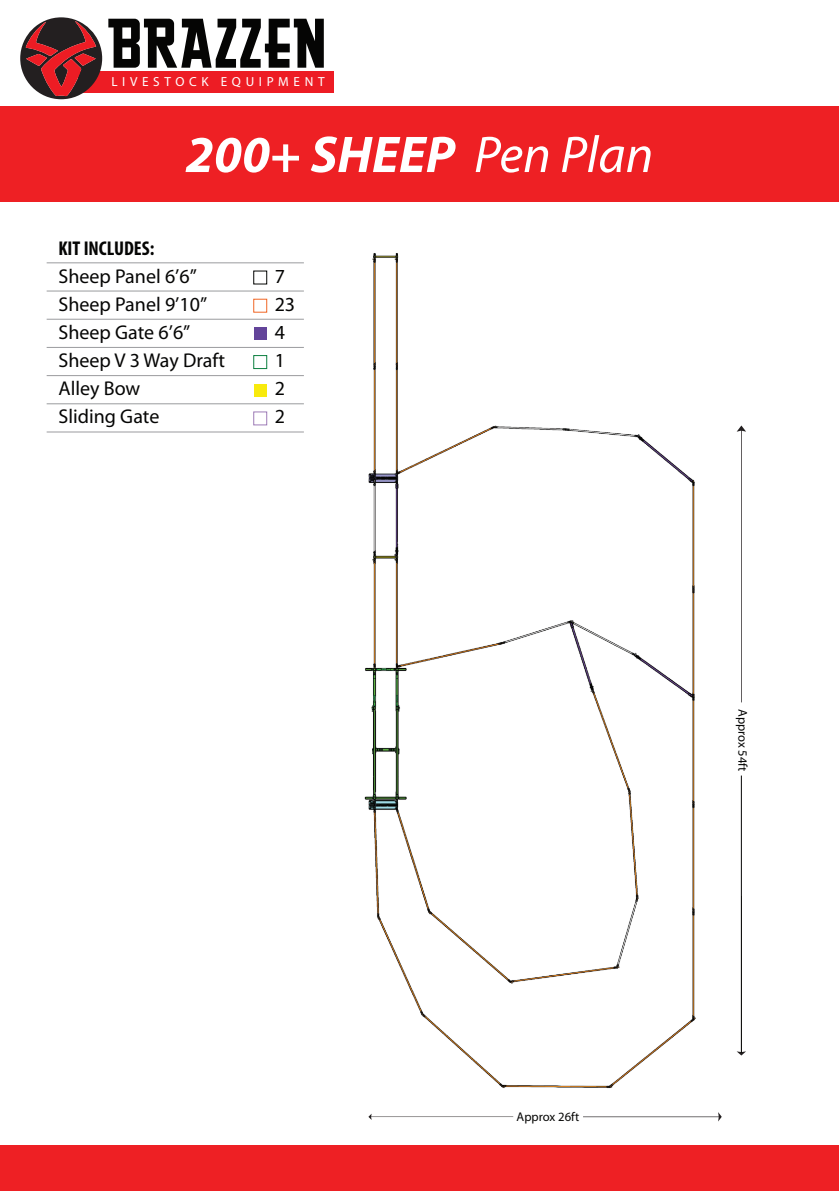
<style>
.page{position:relative;width:839px;height:1191px;background:#fff}
.page>*{position:absolute;margin:0;border:0;box-sizing:border-box;transform-origin:0 0}
.t1{font:63.6px "Greasy Spoon NF";color:#050504}
.t2{font:italic 700 52px "Myriad Pro";color:#fff}
.t3{font:20px "Myriad Pro";color:#050504}
.t4{font:700 condensed 20px "Myriad Pro";color:#050504}
.t5{font:13.2px "Myriad Pro";letter-spacing:.35em;color:#fff}
.t6{font:12.6px "Myriad Pro";color:#050504}
.s1{font-weight:400}
</style>
<div class="page">
<img style="left:0;top:201px;width:838px;height:945px">
<svg style="left:736px;top:425px;width:9px;height:277px"></svg>
<svg style="left:736px;top:896px;width:9px;height:159px"></svg>
<hr style="left:740px;top:775px;width:1px;height:278px;background:#050504">
<svg style="left:368px;top:1114px;width:145px;height:6px"></svg>
<svg style="left:582px;top:1112px;width:139px;height:9px"></svg>
<div style="left:0;top:106px;width:838px;height:95px;background:#ee2024"></div>
<div style="left:78px;top:71px;width:255px;height:21px;background:#ed1c24"></div>
<svg style="left:20px;top:17px;width:82px;height:82px"></svg>
<div style="left:0;top:1146px;width:838px;height:45px;background:#ee2024"></div>
<hr style="left:47px;top:262px;width:257px;height:1px;background:#9a9b9e">
<hr style="left:47px;top:291px;width:257px;height:1px;background:#9a9b9e">
<hr style="left:47px;top:319px;width:257px;height:1px;background:#9a9b9e">
<hr style="left:47px;top:347px;width:257px;height:1px;background:#9a9b9e">
<hr style="left:47px;top:375px;width:257px;height:1px;background:#9a9b9e">
<hr style="left:47px;top:403px;width:257px;height:1px;background:#9a9b9e">
<hr style="left:47px;top:432px;width:257px;height:1px;background:#9a9b9e">
<div style="left:253px;top:271px;width:14px;height:13px;border:1px solid #050604"></div>
<div style="left:253px;top:299px;width:14px;height:14px;border:1px solid #f06726"></div>
<div style="left:253px;top:327px;width:13px;height:13px;background:#63449a"></div>
<div style="left:253px;top:355px;width:14px;height:14px;border:1px solid #0c8040"></div>
<div style="left:253px;top:384px;width:13px;height:13px;background:#f8ea0d"></div>
<div style="left:253px;top:411px;width:14px;height:14px;border:1px solid #9e7cb7"></div>
<h1 class="t1" style="left:106px;top:9px;width:221px">BRAZZEN</h1>
<p class="t5" style="left:111px;top:73px;width:214px">LIVESTOCK EQUIPMENT</p>
<h2 class="t2" style="left:185px;top:121px;width:469px">200+ SHEEP <span class="s1">Pen Plan</span></h2>
<p class="t4" style="left:58px;top:236px;width:97px">KIT INCLUDES:</p>
<p class="t3" style="left:58px;top:264px;width:140px">Sheep Panel 6’6”</p>
<p class="t3" style="left:274px;top:264px;width:12px">7</p>
<p class="t3" style="left:58px;top:292px;width:150px">Sheep Panel 9’10”</p>
<p class="t3" style="left:274px;top:292px;width:22px">23</p>
<p class="t3" style="left:58px;top:320px;width:133px">Sheep Gate 6’6”</p>
<p class="t3" style="left:274px;top:320px;width:12px">4</p>
<p class="t3" style="left:58px;top:348px;width:168px">Sheep V 3 Way Draft</p>
<p class="t3" style="left:274px;top:348px;width:12px">1</p>
<p class="t3" style="left:58px;top:376px;width:83px">Alley Bow</p>
<p class="t3" style="left:274px;top:376px;width:12px">2</p>
<p class="t3" style="left:58px;top:404px;width:102px">Sliding Gate</p>
<p class="t3" style="left:274px;top:404px;width:12px">2</p>
<p class="t6" style="left:750px;top:709px;width:64px;rotate:90deg">Approx 54ft</p>
<p class="t6" style="left:516px;top:1108px;width:64px">Approx 26ft</p>
</div>
